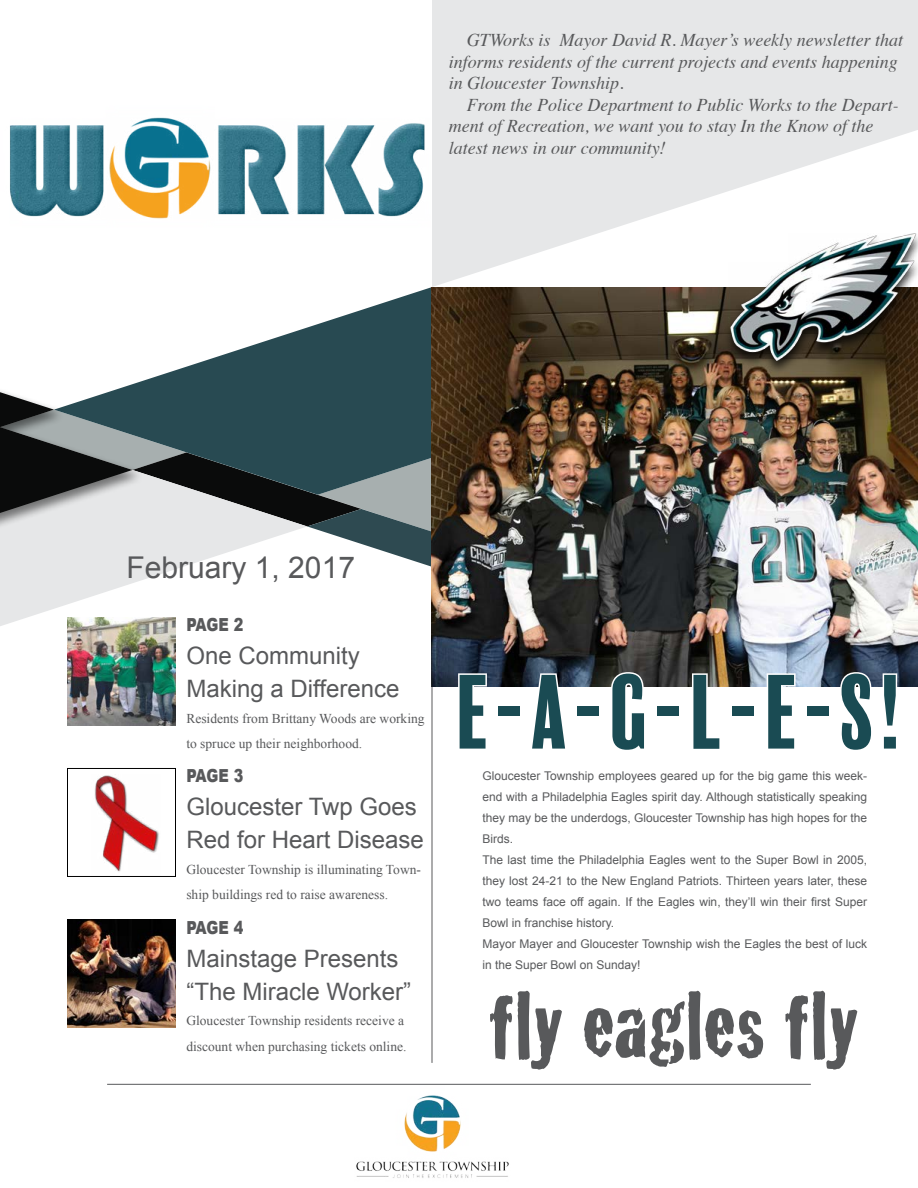
<style>
.page{position:relative;width:918px;height:1188px;background:#fff}
.page>*{position:absolute;margin:0;border:0;box-sizing:border-box;transform-origin:0 0}
.t1{font:96px "Balboa Plus Fill";color:#1a4b53}
.t2{font:96px "Bad Neighborhood Crackhouse";letter-spacing:-.005em;color:#58595b}
.t3{font:30px "Arial";color:#58595b}
.t4{font:24px/33px "Arial";color:#58595b}
.t5{font:italic 18px/21.6px "Times";color:#58595b}
.t6{font:900 18px "Arial";letter-spacing:-.02em;color:#58595b;scale:.8 1}
.t7{font:13.5px/25.5px "Times New Roman";color:#58595b}
.t8{font:12px/21px "Arial";color:#58595b}
</style>
<div class="page">
<svg style="left:0;top:567px;width:181px;height:59px;fill:#e6e7e8"></svg>
<svg style="left:130px;top:287px;width:302px;height:105px;fill:#284a52"></svg>
<svg style="left:432px;top:0;width:486px;height:287px;fill:#e6e7e8"></svg>
<hr style="left:432px;top:592px;width:1px;height:471px;background:#58595b">
<img style="left:68px;top:617px;width:108px;height:108px">
<img style="left:95px;top:775px;width:64px;height:97px">
<div style="left:67px;top:768px;width:109px;height:109px;border:1px solid #000"></div>
<img style="left:68px;top:920px;width:108px;height:108px">
<hr style="left:107px;top:1084px;width:704px;height:1px;background:#58595b">
<div style="left:0;top:385px;width:144px;height:146px;background:#000;opacity:.5"></div>
<svg style="left:0;top:392px;width:432px;height:175px;background:#727f82"></svg>
<img style="left:10px;top:24px;width:431px;height:249px">
<img style="left:356px;top:1095px;width:153px;height:83px">
<img style="left:432px;top:287px;width:486px;height:399px">
<div style="left:723px;top:233px;width:195px;height:142px;background:#000;opacity:.75"></div>
<img style="left:722px;top:233px;width:196px;height:128px">
<svg style="left:457px;top:672px;width:32px;height:15px"></svg>
<svg style="left:529px;top:665px;width:40px;height:22px"></svg>
<svg style="left:609px;top:671px;width:38px;height:16px"></svg>
<svg style="left:690px;top:672px;width:32px;height:15px"></svg>
<svg style="left:765px;top:672px;width:32px;height:15px"></svg>
<svg style="left:839px;top:671px;width:35px;height:16px"></svg>
<svg style="left:881px;top:672px;width:18px;height:15px"></svg>
<h3 class="t5" style="left:449px;top:28px;width:456px;text-indent:18px">GTWorks is Mayor David R. Mayer’s weekly newsletter that informs residents of the current projects and events happening in Gloucester Township.</h3>
<h3 class="t5" style="left:449px;top:93px;width:452px;text-indent:18px">From the Police Department to Public Works to the Depart&shy;ment of Recreation, we want you to stay In the Know of the latest news in our community!</h3>
<h2 class="t3" style="left:127px;top:548px;width:230px">February 1, 2017</h2>
<h3 class="t6" style="left:186px;top:612px;width:73px">PAGE 2</h3>
<h3 class="t4" style="left:186px;top:640px;width:214px">One Community<br>Making a Difference</h3>
<p class="t7" style="left:186px;top:705px;width:240px">Residents from Brittany Woods are working to spruce up their neighborhood.</p>
<h3 class="t6" style="left:186px;top:763px;width:73px">PAGE 3</h3>
<h3 class="t4" style="left:186px;top:791px;width:239px">Gloucester Twp Goes<br>Red for Heart Disease</h3>
<p class="t7" style="left:186px;top:856px;width:236px">Gloucester Township is illuminating Town&shy;ship buildings red to raise awareness.</p>
<h3 class="t6" style="left:186px;top:914px;width:73px">PAGE 4</h3>
<h3 class="t4" style="left:186px;top:942px;width:226px">Mainstage Presents “The Miracle Worker”</h3>
<p class="t7" style="left:186px;top:1008px;width:222px">Gloucester Township residents receive a discount when purchasing tickets online.</p>
<h1 class="t1" style="left:456px;top:659px;width:452px">E-A-G-L-E-S!</h1>
<p class="t8" style="left:482px;top:765px;width:386px">Gloucester Township employees geared up for the big game this week&shy;end with a Philadelphia Eagles spirit day. Although statistically speaking they may be the underdogs, Gloucester Township has high hopes for the Birds.<br>The last time the Philadelphia Eagles went to the Super Bowl in 2005, they lost 24-21 to the New England Patriots. Thirteen years later, these two teams face off again. If the Eagles win, they’ll win their first Super Bowl in franchise history.<br>Mayor Mayer and Gloucester Township wish the Eagles the best of luck in the Super Bowl on Sunday!</p>
<h1 class="t2" style="left:488px;top:966px;width:373px">fly eagles fly</h1>
</div>
